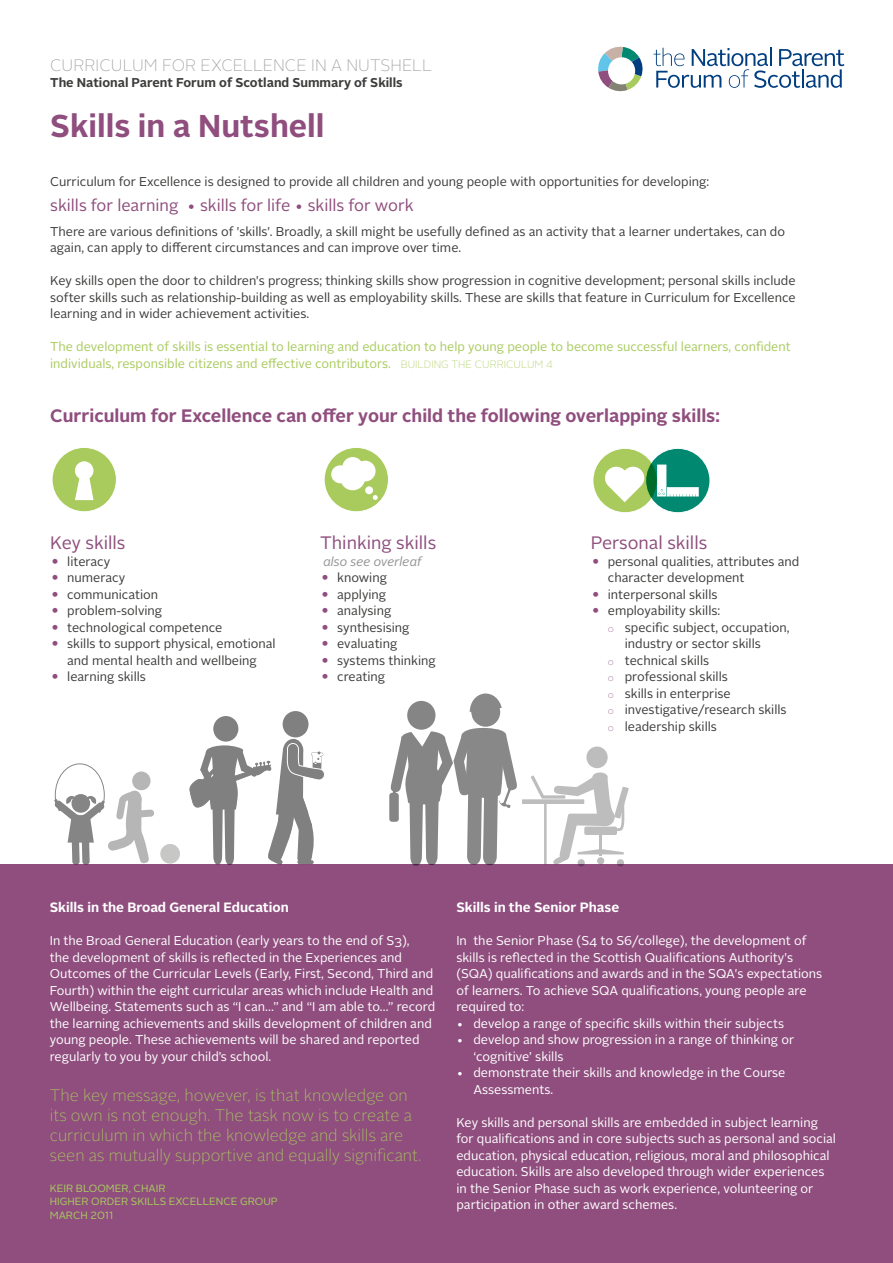
<style>
.page{position:relative;width:893px;height:1263px;background:#fff}
.page>*{position:absolute;margin:0;border:0;box-sizing:border-box;transform-origin:0 0}
.t1{font:700 31.5px "Alright Sans";color:#8f4e7e}
.t2{font:700 18px "Alright Sans";color:#8f4e7e}
.t3{font:18px "Alright Sans";color:#8f4e7e}
.t4{font:100 16.5px/19.8px "Alright Sans";color:#a9cb5e}
.t5{font:16.5px "Alright Sans";color:#8f4e7e}
.t6{font:100 16.5px "Alright Sans";letter-spacing:.005em;color:#9d9d9c}
.t7{font:700 13.5px "Alright Sans";color:#fff}
.t8{font:12.75px/16.5px "Alright Sans";color:#fff}
.t9{font:12.75px/16.5px "Alright Sans";color:#3c3c3b}
.t10{font:12.75px/16.5px "Alright Sans";color:#a9cb5e}
.t11{font:700 12.75px "Alright Sans";color:#3c3c3b}
.t12{font:italic 12.75px "Alright Sans";letter-spacing:-.005em;color:#949494}
.t13{font:10.5px "Alright Sans";color:#a9cb5e}
.s1{font-weight:100;font-size:10.5px}
.s2{font-size:18px;color:#8f4e7e}
.s3{font-size:6.75px;color:#8f4e7e}
</style>
<div class="page">
<div style="left:0;top:864px;width:893px;height:399px;background:#8f4e7e"></div>
<div style="left:646px;top:448px;width:64px;height:65px;background:#008870;border-radius:50%"></div>
<div style="left:645px;top:448px;width:65px;height:65px;border:1px solid #fff;border-radius:50%"></div>
<svg style="left:657px;top:464px;width:42px;height:32px"></svg>
<div style="left:324px;top:447px;width:64px;height:65px;background:#a9cb5e;border-radius:50%"></div>
<div style="left:324px;top:447px;width:65px;height:65px;border:1px solid #fff;border-radius:50%"></div>
<div style="left:342px;top:457px;width:21px;height:21px;background:#fff;border-radius:50%"></div>
<div style="left:331px;top:465px;width:18px;height:18px;background:#fff;border-radius:50%"></div>
<div style="left:340px;top:465px;width:25px;height:25px;background:#fff;border-radius:50%"></div>
<div style="left:355px;top:461px;width:21px;height:20px;background:#fff;border-radius:50%"></div>
<div style="left:365px;top:486px;width:8px;height:8px;background:#fff;border-radius:50%"></div>
<svg style="left:373px;top:495px;width:5px;height:5px"></svg>
<svg style="left:598px;top:47px;width:45px;height:44px"></svg>
<svg style="left:654px;top:48px;width:190px;height:40px"></svg>
<div style="left:52px;top:447px;width:64px;height:65px;background:#a9cb5e;border-radius:50%"></div>
<div style="left:52px;top:447px;width:65px;height:65px;border:1px solid #fff;border-radius:50%"></div>
<svg style="left:75px;top:461px;width:19px;height:39px"></svg>
<svg style="left:54px;top:763px;width:100px;height:101px"></svg>
<svg style="left:190px;top:711px;width:134px;height:154px"></svg>
<svg style="left:297px;top:860px;width:17px;height:4px"></svg>
<svg style="left:389px;top:793px;width:10px;height:29px"></svg>
<div style="left:160px;top:844px;width:20px;height:20px;background:#c7c7c6;border-radius:50%"></div>
<div style="left:617px;top:859px;width:7px;height:7px;background:#69395d;border-radius:50%"></div>
<div style="left:578px;top:859px;width:7px;height:7px;background:#69395d;border-radius:50%"></div>
<svg style="left:523px;top:746px;width:106px;height:119px"></svg>
<svg style="left:390px;top:693px;width:127px;height:173px"></svg>
<svg style="left:593px;top:448px;width:64px;height:65px;fill:#a9cb5e"></svg>
<div style="left:593px;top:448px;width:64px;height:65px;border:1px solid #fff;border-radius:50%"></div>
<svg style="left:605px;top:467px;width:39px;height:35px"></svg>
<p class="t6" style="left:50px;top:54px;width:383px">curriculum for Excellence in a N utshell</p>
<p class="t11" style="left:50px;top:74px;width:354px">The National Parent Forum of Scotland Summary of Skills</p>
<h1 class="t1" style="left:50px;top:103px;width:276px">Skills in a Nutshell</h1>
<p class="t9" style="left:50px;top:174px;width:661px">Curriculum for Excellence is designed to provide all children and young people with opportunities for developing:</p>
<p class="t5" style="left:50px;top:194px;width:365px">skills for learning • skills for life • skills for work</p>
<p class="t9" style="left:50px;top:223px;width:736px">There are various definitions of 'skills'. Broadly, a skill might be usefully defined as an activity that a learner undertakes, can do again, can apply to different circumstances and can improve over time.</p>
<p class="t9" style="left:50px;top:273px;width:747px;text-align:justify">Key skills open the door to children's progress; thinking skills show progression in cognitive development; personal skills include softer skills such as relationship-building as well as employability skills. These are skills that feature in Curriculum for Excellence learning and in wider achievement activities.</p>
<p class="t10" style="left:50px;top:339px;width:742px">The development of skills is essential to learning and education to help young people to become successful learners, confident individuals, responsible citizens and effective contributors. <span class="s1">Building the Curriculum 4</span></p>
<h2 class="t2" style="left:50px;top:403px;width:671px">Curriculum for Excellence can offer your child the following overlapping skills:</h2>
<h2 class="t3" style="left:50px;top:531px;width:77px">Key skills</h2>
<p class="t9" style="left:50px;top:553px;width:62px"><span class="s2">•</span> literacy</p>
<p class="t9" style="left:50px;top:570px;width:77px"><span class="s2">•</span> numeracy</p>
<p class="t9" style="left:50px;top:586px;width:109px"><span class="s2">•</span> communication</p>
<p class="t9" style="left:50px;top:603px;width:114px"><span class="s2">•</span> problem-solving</p>
<p class="t9" style="left:50px;top:619px;width:174px"><span class="s2">•</span> technological competence</p>
<p class="t9" style="left:50px;top:636px;width:227px;text-align:center"><span class="s2">•</span> skills to support physical, emotional and mental health and wellbeing</p>
<p class="t9" style="left:50px;top:669px;width:97px"><span class="s2">•</span> learning skills</p>
<h2 class="t3" style="left:320px;top:531px;width:118px">Thinking skills</h2>
<p class="t12" style="left:323px;top:552px;width:100px">also see overleaf</p>
<p class="t9" style="left:320px;top:570px;width:68px"><span class="s2">•</span> knowing</p>
<p class="t9" style="left:320px;top:586px;width:68px"><span class="s2">•</span> applying</p>
<p class="t9" style="left:320px;top:603px;width:73px"><span class="s2">•</span> analysing</p>
<p class="t9" style="left:320px;top:619px;width:91px"><span class="s2">•</span> synthesising</p>
<p class="t9" style="left:320px;top:636px;width:79px"><span class="s2">•</span> evaluating</p>
<p class="t9" style="left:320px;top:652px;width:117px"><span class="s2">•</span> systems thinking</p>
<p class="t9" style="left:320px;top:669px;width:66px"><span class="s2">•</span> creating</p>
<h2 class="t3" style="left:591px;top:531px;width:118px">Personal skills</h2>
<p class="t9" style="left:608px;top:553px;width:193px;text-indent:-17px"><span class="s2">•</span> personal qualities, attributes and character development</p>
<p class="t9" style="left:591px;top:586px;width:128px"><span class="s2">•</span> interpersonal skills</p>
<p class="t9" style="left:591px;top:603px;width:131px"><span class="s2">•</span> employability skills:</p>
<p class="t9" style="left:625px;top:619px;width:166px;text-indent:-17px"><span class="s3">○</span> specific subject, occupation, industry or sector skills</p>
<p class="t9" style="left:608px;top:652px;width:103px"><span class="s3">○</span> technical skills</p>
<p class="t9" style="left:608px;top:669px;width:122px"><span class="s3">○</span> professional skills</p>
<p class="t9" style="left:608px;top:685px;width:124px"><span class="s3">○</span> skills in enterprise</p>
<p class="t9" style="left:608px;top:702px;width:180px"><span class="s3">○</span> investigative/research skills</p>
<p class="t9" style="left:608px;top:718px;width:111px"><span class="s3">○</span> leadership skills</p>
<p class="t7" style="left:50px;top:898px;width:241px">Skills in the Broad General Education</p>
<p class="t8" style="left:50px;top:933px;width:387px">In the Broad General Education (early years to the end of S3),<br>the development of skills is reflected in the Experiences and Outcomes of the Curricular Levels (Early, First, Second, Third and Fourth) within the eight curricular areas which include Health and Wellbeing. Statements such as “I can…” and “I am able to…” record the learning achievements and skills development of children and young people. These achievements will be shared and reported regularly to you by your child’s school.</p>
<p class="t4" style="left:50px;top:1086px;width:373px">The key message, however, is that knowledge on its own is not enough. The task now is to create a curriculum in which the knowledge and skills are seen as mutually supportive and equally significant.</p>
<p class="t13" style="left:50px;top:1181px;width:42px">Keir Bloo</p>
<p class="t13" style="left:106px;top:1181px;width:61px">mer, Chair</p>
<p class="t13" style="left:50px;top:1194px;width:15px">Highe</p>
<p class="t13" style="left:81px;top:1194px;width:63px">r Order Skills</p>
<p class="t13" style="left:169px;top:1194px;width:21px">Excelle</p>
<p class="t13" style="left:216px;top:1194px;width:64px">nce Group</p>
<p class="t13" style="left:50px;top:1208px;width:65px">March 2011</p>
<p class="t7" style="left:456px;top:898px;width:164px">Skills in the Senior Phase</p>
<p class="t8" style="left:456px;top:933px;width:367px">In the Senior Phase (S4 to S6/college), the development of skills is reflected in the Scottish Qualifications Authority's (SQA) qualifications and awards and in the SQA's expectations of learners. To achieve SQA qualifications, young people are required to:</p>
<p class="t8" style="left:456px;top:1015px;width:329px">• develop a range of specific skills within their subjects</p>
<p class="t8" style="left:473px;top:1032px;width:322px;text-indent:-17px">• develop and show progression in a range of thinking or ‘cognitive’ skills</p>
<p class="t8" style="left:473px;top:1065px;width:314px;text-indent:-17px">• demonstrate their skills and knowledge in the Course<br>Assessments.</p>
<p class="t8" style="left:456px;top:1114px;width:381px">Key skills and personal skills are embedded in subject learning for qualifications and in core subjects such as personal and social education, physical education, religious, moral and philosophical education. Skills are also developed through wider experiences in the Senior Phase such as work experience, volunteering or participation in other award schemes.</p>
</div>
